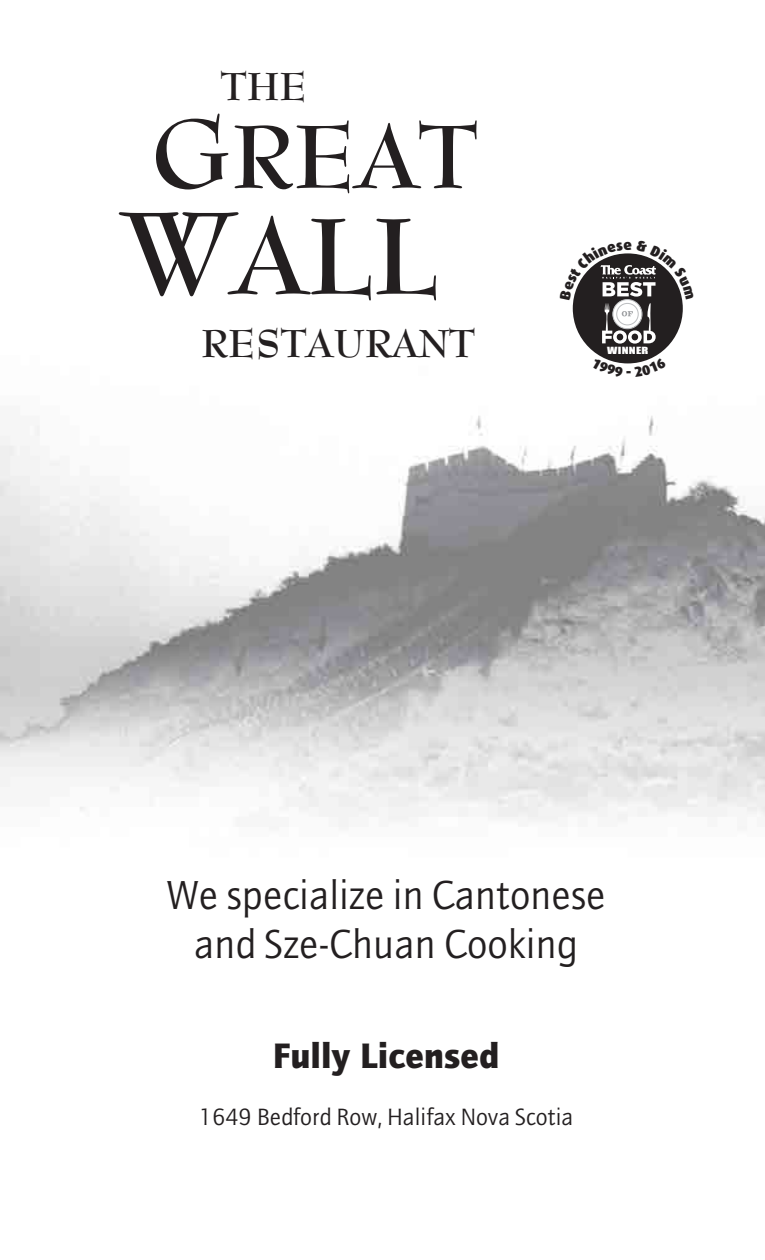
<style>
.page{position:relative;width:765px;height:1260px;background:#fff}
.page>*{position:absolute;margin:0;border:0;box-sizing:border-box;transform-origin:0 0}
.t1{font:700 105.5px "Bernhard Modern BT";color:#231f20}
.t2{font:700 87.62px "Bernhard Modern BT";color:#231f20}
.t3{font:40.75px/48.9px "AT Quay Sans";color:#231f20;text-align:center}
.t4{font:700 38.25px "Bernhard Modern BT";color:#231f20}
.t5{font:900 35.62px "AT Quay Sans";color:#231f20}
.t6{font:23.75px "AT Quay Sans";color:#231f20}
.t7{font:9.12px "Impact";letter-spacing:.025em;color:#fff;scale:1.39 1}
.s1{font-size:95.5px}
.s2{font-size:114.62px}
</style>
<div class="page">
<img style="left:0;top:344px;width:765px;height:483px">
<div style="left:573px;top:253px;width:110px;height:110px;background:#231f20;border-radius:50%"></div>
<svg style="left:572px;top:253px;width:111px;height:91px"></svg>
<svg style="left:591px;top:357px;width:76px;height:20px"></svg>
<p class="t4" style="left:221px;top:62px;width:88px">THE</p>
<h2 class="t2" style="left:152px;top:101px;width:327px"><span class="s1">G</span>REAT</h2>
<h1 class="t1" style="left:121px;top:190px;width:318px"><span class="s2">W</span>ALL</h1>
<p class="t4" style="left:201px;top:320px;width:275px">RESTAURANT</p>
<p class="t7" style="left:607px;top:343px;width:31px">WINNER</p>
<p class="t3" style="left:166px;top:870px;width:441px">We specialize in Cantonese and Sze-Chuan Cooking</p>
<p class="t5" style="left:273px;top:1034px;width:228px">Fully Licensed</p>
<p class="t6" style="left:199px;top:1103px;width:376px">1649 Bedford Row, Halifax Nova Scotia</p>
</div>
